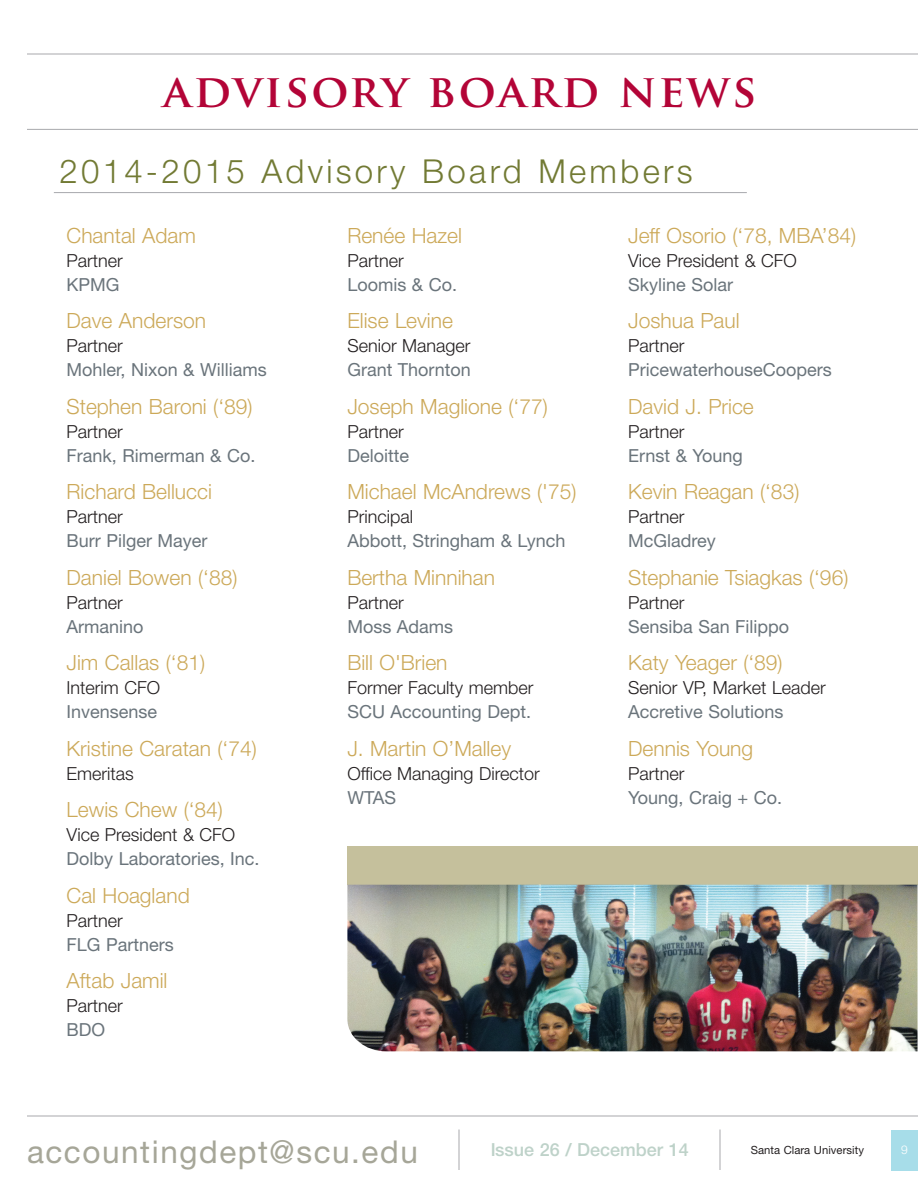
<style>
.page{position:relative;width:918px;height:1188px;background:#fff}
.page>*{position:absolute;margin:0;border:0;box-sizing:border-box;transform-origin:0 0}
.t1{font:700 45px "Trajan Pro";letter-spacing:.05em;color:#b30437}
.t2{font:300 33px "Helvetica Neue LT Std";letter-spacing:.1em;color:#727a34}
.t3{font:31.5px "Helvetica Neue LT Std";letter-spacing:.05em;color:#a6a698}
.t4{font:300 21px "Helvetica Neue LT Std";color:#cca959}
.t5{font:18px "Helvetica Neue LT Std";color:#6a747b}
.t6{font:300 18px "Helvetica Neue LT Std";color:#231f20}
.t7{font:500 18px "Helvetica Neue LT Std";color:#bed2c9}
.t8{font:300 12px "Helvetica Neue LT Std";color:#fff}
.t9{font:11.25px "Helvetica Neue LT Std";letter-spacing:.005em;color:#231f20}
</style>
<div class="page">
<hr style="left:27px;top:54px;width:891px;height:1px;background:#a8a9ad">
<hr style="left:27px;top:1116px;width:891px;height:1px;background:#a8a9ad">
<hr style="left:459px;top:1130px;width:1px;height:40px;background:#a8a9ad">
<hr style="left:720px;top:1130px;width:1px;height:40px;background:#a8a9ad">
<div style="left:891px;top:1130px;width:27px;height:40px;background:#a7dde9"></div>
<div style="left:347px;top:846px;width:571px;height:39px;background:#c5c09c"></div>
<hr style="left:54px;top:192px;width:693px;height:1px;background:#a8a9ad">
<hr style="left:27px;top:129px;width:891px;height:1px;background:#a8a9ad">
<img style="left:347px;top:885px;width:571px;height:166px">
<h1 class="t1" style="left:163px;top:63px;width:595px">ADVISORY BOARD NEWS</h1>
<h2 class="t2" style="left:59px;top:151px;width:635px">2014-2015 Advisory Board Members</h2>
<p class="t4" style="left:67px;top:223px;width:131px">Chantal Adam</p>
<p class="t6" style="left:67px;top:250px;width:58px">Partner</p>
<p class="t5" style="left:67px;top:274px;width:55px">KPMG</p>
<p class="t4" style="left:67px;top:308px;width:141px">Dave Anderson</p>
<p class="t6" style="left:67px;top:335px;width:58px">Partner</p>
<p class="t5" style="left:67px;top:359px;width:202px">Mohler, Nixon &amp; Williams</p>
<p class="t4" style="left:67px;top:394px;width:187px">Stephen Baroni (‘89)</p>
<p class="t6" style="left:67px;top:421px;width:58px">Partner</p>
<p class="t5" style="left:67px;top:445px;width:190px">Frank, Rimerman &amp; Co.</p>
<p class="t4" style="left:67px;top:479px;width:147px">Richard Bellucci</p>
<p class="t6" style="left:67px;top:506px;width:58px">Partner</p>
<p class="t5" style="left:67px;top:530px;width:142px">Burr Pilger Mayer</p>
<p class="t4" style="left:67px;top:565px;width:172px">Daniel Bowen (‘88)</p>
<p class="t6" style="left:67px;top:592px;width:58px">Partner</p>
<p class="t5" style="left:67px;top:616px;width:79px">Armanino</p>
<p class="t4" style="left:67px;top:650px;width:140px">Jim Callas (‘81)</p>
<p class="t6" style="left:67px;top:677px;width:95px">Interim CFO</p>
<p class="t5" style="left:67px;top:701px;width:92px">Invensense</p>
<p class="t4" style="left:67px;top:736px;width:192px">Kristine Caratan (‘74)</p>
<p class="t6" style="left:67px;top:763px;width:69px">Emeritas</p>
<p class="t4" style="left:67px;top:797px;width:158px">Lewis Chew (‘84)</p>
<p class="t6" style="left:67px;top:824px;width:170px">Vice President &amp; CFO</p>
<p class="t5" style="left:67px;top:848px;width:195px">Dolby Laboratories, Inc.</p>
<p class="t4" style="left:67px;top:883px;width:125px">Cal Hoagland</p>
<p class="t6" style="left:67px;top:910px;width:58px">Partner</p>
<p class="t5" style="left:67px;top:934px;width:109px">FLG Partners</p>
<p class="t4" style="left:67px;top:968px;width:102px">Aftab Jamil</p>
<p class="t6" style="left:67px;top:995px;width:58px">Partner</p>
<p class="t5" style="left:67px;top:1019px;width:40px">BD O</p>
<p class="t4" style="left:347px;top:223px;width:116px">Renée Hazel</p>
<p class="t6" style="left:347px;top:250px;width:58px">Partner</p>
<p class="t5" style="left:347px;top:274px;width:111px">Loomis &amp; Co.</p>
<p class="t4" style="left:347px;top:308px;width:107px">Elise Levine</p>
<p class="t6" style="left:347px;top:335px;width:125px">Senior Manager</p>
<p class="t5" style="left:347px;top:359px;width:125px">Grant Thornton</p>
<p class="t4" style="left:347px;top:394px;width:202px">Joseph Maglione (‘77)</p>
<p class="t6" style="left:347px;top:421px;width:58px">Partner</p>
<p class="t5" style="left:347px;top:445px;width:63px">Deloitte</p>
<p class="t4" style="left:347px;top:479px;width:231px">Michael McAndrews ('75)</p>
<p class="t6" style="left:347px;top:506px;width:67px">Principal</p>
<p class="t5" style="left:347px;top:530px;width:220px">Abbott, Stringham &amp; Lynch</p>
<p class="t4" style="left:347px;top:565px;width:149px">Bertha Minnihan</p>
<p class="t6" style="left:347px;top:592px;width:58px">Partner</p>
<p class="t5" style="left:347px;top:616px;width:107px">M oss Adams</p>
<p class="t4" style="left:347px;top:650px;width:102px">Bill O'Brien</p>
<p class="t6" style="left:347px;top:677px;width:188px">Former Faculty member</p>
<p class="t5" style="left:347px;top:701px;width:185px">SCU Accounting Dept.</p>
<p class="t4" style="left:347px;top:736px;width:165px">J. Martin O’Malley</p>
<p class="t6" style="left:347px;top:763px;width:194px">Office Managing Director</p>
<p class="t5" style="left:347px;top:787px;width:50px">WTAS</p>
<p class="t4" style="left:628px;top:223px;width:229px">Jeff Osorio (‘78, MBA’84)</p>
<p class="t6" style="left:628px;top:250px;width:170px">Vice President &amp; CFO</p>
<p class="t5" style="left:628px;top:274px;width:106px">Skyline Solar</p>
<p class="t4" style="left:628px;top:308px;width:113px">Joshua Paul</p>
<p class="t6" style="left:628px;top:335px;width:58px">Partner</p>
<p class="t5" style="left:628px;top:359px;width:205px">PricewaterhouseCoopers</p>
<p class="t4" style="left:628px;top:394px;width:127px">David J. Price</p>
<p class="t6" style="left:628px;top:421px;width:58px">Partner</p>
<p class="t5" style="left:628px;top:445px;width:116px">Ernst &amp; Young</p>
<p class="t4" style="left:628px;top:479px;width:173px">Kevin Reagan (‘83)</p>
<p class="t6" style="left:628px;top:506px;width:58px">Partner</p>
<p class="t5" style="left:628px;top:530px;width:89px">McGladrey</p>
<p class="t4" style="left:628px;top:565px;width:222px">Stephanie Tsiagkas (‘96)</p>
<p class="t6" style="left:628px;top:592px;width:58px">Partner</p>
<p class="t5" style="left:628px;top:616px;width:163px">Sensiba San Filippo</p>
<p class="t4" style="left:628px;top:650px;width:156px">Katy Yeager (‘89)</p>
<p class="t6" style="left:628px;top:677px;width:199px">Senior VP, Market Leader</p>
<p class="t5" style="left:628px;top:701px;width:157px">Accretive Solutions</p>
<p class="t4" style="left:628px;top:736px;width:127px">Dennis Young</p>
<p class="t6" style="left:628px;top:763px;width:58px">Partner</p>
<p class="t5" style="left:628px;top:787px;width:155px">Young, Craig + Co.</p>
<h3 class="t3" style="left:27px;top:1133px;width:392px">accountingdept@scu.edu</h3>
<p class="t7" style="left:490px;top:1139px;width:200px">Issue 26 / December 14</p>
<p class="t9" style="left:751px;top:1143px;width:115px">Santa Clara University</p>
<p class="t8" style="left:901px;top:1142px;width:8px">9</p>
</div>
